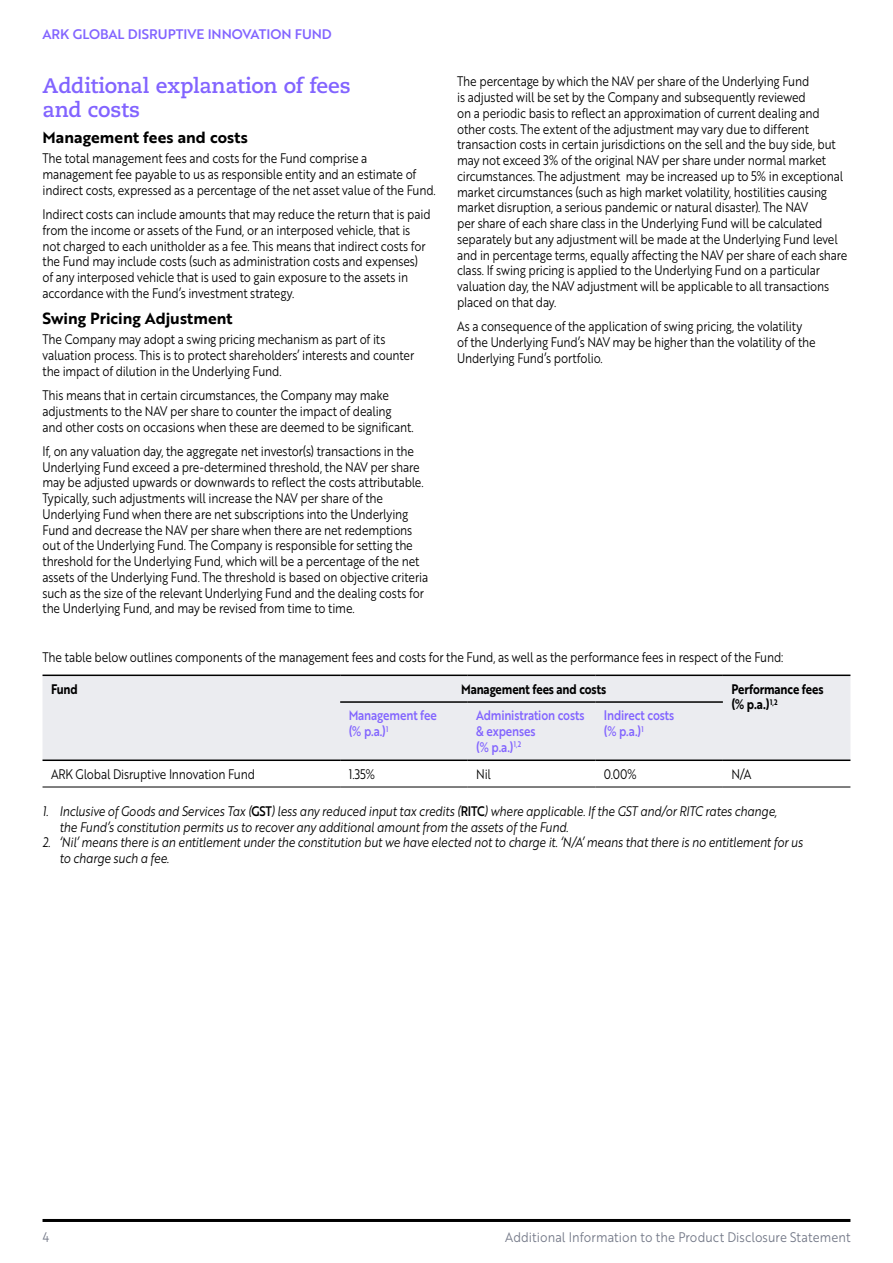
<style>
.page{position:relative;width:893px;height:1263px;background:#fff}
.page>*{position:absolute;margin:0;border:0;box-sizing:border-box;transform-origin:0 0}
.t1{font:700 21px/24px "Caecilia LT Pro 75";letter-spacing:-.01em;color:#8264ff}
.t2{font:15.75px "Brother 1816 Bold";letter-spacing:.005em;color:#000}
.t3{font:13.5px/15.8px "Brother 1816 Book";letter-spacing:-.01em;color:#000;scale:.85 1}
.t4{font:13.5px/15.8px "Brother 1816 Book Italic";letter-spacing:-.015em;color:#000;scale:.85 1}
.t5{font:13.5px/15.8px "Brother 1816 Medium";letter-spacing:-.01em;color:#8264ff;scale:.85 1}
.t6{font:13.5px "Brother 1816 Book";letter-spacing:.005em;color:#737887;scale:.9 1}
.t7{font:13.5px/15.8px "Brother 1816 Bold";letter-spacing:-.01em;color:#000;scale:.85 1}
.t8{font:13.5px "Brother 1816 Medium";letter-spacing:-.01em;color:#8264ff}
.s1{font-family:"Brother 1816 Medium"}
</style>
<div class="page">
<hr style="left:43px;top:1219px;width:807px;height:3px;background:#000">
<div style="left:43px;top:676px;width:807px;height:83px;background:#ebecf0"></div>
<hr style="left:43px;top:674px;width:297px;height:2px;background:#000">
<hr style="left:340px;top:674px;width:128px;height:2px;background:#000">
<hr style="left:468px;top:674px;width:127px;height:2px;background:#000">
<hr style="left:595px;top:674px;width:128px;height:2px;background:#000">
<hr style="left:723px;top:674px;width:127px;height:2px;background:#000">
<hr style="left:340px;top:701px;width:128px;height:2px;background:#000">
<hr style="left:468px;top:701px;width:127px;height:2px;background:#000">
<hr style="left:595px;top:701px;width:128px;height:2px;background:#000">
<hr style="left:43px;top:759px;width:297px;height:2px;background:#000">
<hr style="left:43px;top:787px;width:297px;height:1px;background:#000">
<hr style="left:340px;top:759px;width:128px;height:2px;background:#000">
<hr style="left:468px;top:759px;width:127px;height:2px;background:#000">
<hr style="left:595px;top:759px;width:128px;height:2px;background:#000">
<hr style="left:340px;top:787px;width:128px;height:1px;background:#000">
<hr style="left:468px;top:787px;width:127px;height:1px;background:#000">
<hr style="left:595px;top:787px;width:128px;height:1px;background:#000">
<hr style="left:723px;top:759px;width:127px;height:2px;background:#000">
<hr style="left:723px;top:787px;width:127px;height:1px;background:#000">
<p class="t8" style="left:43px;top:24px;width:291px">ARK GLOBAL DISRUPTIVE INNOVATION FUND</p>
<h1 class="t1" style="left:43px;top:73px;width:310px">Additional explanation of fees and costs</h1>
<p class="t2" style="left:43px;top:126px;width:207px">Management fees and costs</p>
<p class="t3" style="left:43px;top:150px;width:464px">The total management fees and costs for the Fund comprise a management fee payable to us as responsible entity and an estimate of indirect costs, expressed as a percentage of the net asset value of the Fund.</p>
<p class="t3" style="left:43px;top:206px;width:458px">Indirect costs can include amounts that may reduce the return that is paid from the income or assets of the Fund, or an interposed vehicle, that is not charged to each unitholder as a fee. This means that indirect costs for the Fund may include costs (such as administration costs and expenses) of any interposed vehicle that is used to gain exposure to the assets in accordance with the Fund’s investment strategy.</p>
<p class="t2" style="left:43px;top:307px;width:192px">Swing Pricing Adjustment</p>
<p class="t3" style="left:43px;top:331px;width:439px">The Company may adopt a swing pricing mechanism as part of its valuation process. This is to protect shareholders’ interests and counter the impact of dilution in the Underlying Fund.</p>
<p class="t3" style="left:43px;top:387px;width:438px">This means that in certain circumstances, the Company may make adjustments to the NAV per share to counter the impact of dealing and other costs on occasions when these are deemed to be significant.</p>
<p class="t3" style="left:43px;top:442px;width:455px">If, on any valuation day, the aggregate net investor(s) transactions in the Underlying Fund exceed a pre-determined threshold, the NAV per share may be adjusted upwards or downwards to reflect the costs attributable.<br>Typically, such adjustments will increase the NAV per share of the Underlying Fund when there are net subscriptions into the Underlying Fund and decrease the NAV per share when there are net redemptions out of the Underlying Fund. The Company is responsible for setting the threshold for the Underlying Fund, which will be a percentage of the net assets of the Underlying Fund. The threshold is based on objective criteria such as the size of the relevant Underlying Fund and the dealing costs for the Underlying Fund, and may be revised from time to time.</p>
<p class="t3" style="left:457px;top:73px;width:461px">The percentage by which the NAV per share of the Underlying Fund<br>is adjusted will be set by the Company and subsequently reviewed<br>on a periodic basis to reflect an approximation of current dealing and other costs. The extent of the adjustment may vary due to different transaction costs in certain jurisdictions on the sell and the buy side, but may not exceed 3% of the original NAV per share under normal market circumstances. The adjustment may be increased up to 5% in exceptional market circumstances (such as high market volatility, hostilities causing market disruption, a serious pandemic or natural disaster). The NAV<br>per share of each share class in the Underlying Fund will be calculated separately but any adjustment will be made at the Underlying Fund level and in percentage terms, equally affecting the NAV per share of each share class. If swing pricing is applied to the Underlying Fund on a particular valuation day, the NAV adjustment will be applicable to all transactions placed on that day.</p>
<p class="t3" style="left:457px;top:318px;width:423px">As a consequence of the application of swing pricing, the volatility of the Underlying Fund’s NAV may be higher than the volatility of the<br>Underlying Fund’s portfolio.</p>
<p class="t3" style="left:43px;top:648px;width:873px">The table below outlines components of the management fees and costs for the Fund, as well as the performance fees in respect of the Fund:</p>
<p class="t7" style="left:51px;top:680px;width:33px">Fund</p>
<p class="t7" style="left:461px;top:680px;width:172px">Management fees and costs</p>
<p class="t7" style="left:731px;top:680px;width:110px">Performance fees (% p.a.)<sup>1,2</sup></p>
<p class="t5" style="left:349px;top:707px;width:105px">Management fee (% p.a.)<sup>1</sup></p>
<p class="t5" style="left:476px;top:707px;width:129px">Administration costs &amp; expenses<br>(% p.a.)<sup>1,2</sup></p>
<p class="t5" style="left:604px;top:707px;width:84px">Indirect costs (% p.a.)<sup>1</sup></p>
<p class="t3" style="left:51px;top:765px;width:241px">ARK Global Disruptive Innovation Fund</p>
<p class="t3" style="left:349px;top:765px;width:33px">1.35%</p>
<p class="t3" style="left:476px;top:765px;width:19px">Nil</p>
<p class="t3" style="left:604px;top:765px;width:40px">0.00%</p>
<p class="t3" style="left:731px;top:765px;width:25px">N/A</p>
<p class="t4" style="left:60px;top:803px;width:846px;text-indent:-17px">1. Inclusive of Goods and Services Tax (<span class="s1">GST</span>) less any reduced input tax credits (<span class="s1">RITC</span>) where applicable. If the GST and/or RITC rates change, the Fund’s constitution permits us to recover any additional amount from the assets of the Fund.</p>
<p class="t4" style="left:60px;top:834px;width:876px;text-indent:-17px">2. ‘Nil’ means there is an entitlement under the constitution but we have elected not to charge it. ‘N/A’ means that there is no entitlement for us to charge such a fee.</p>
<p class="t6" style="left:43px;top:1227px;width:9px">4</p>
<p class="t6" style="left:505px;top:1227px;width:385px">Additional Information to the Product Disclosure Statement</p>
</div>
